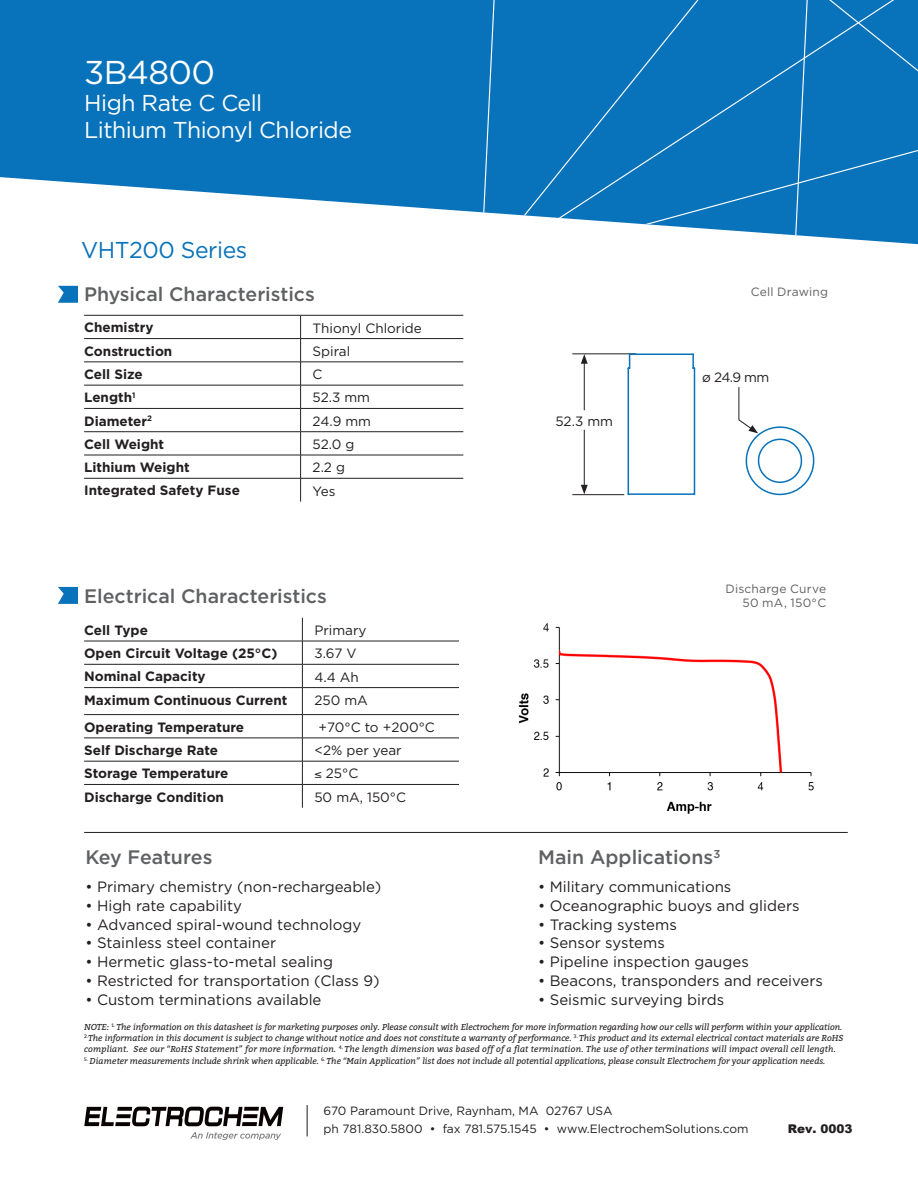
<style>
.page{position:relative;width:918px;height:1188px;background:#fff}
.page>*{position:absolute;margin:0;border:0;box-sizing:border-box;transform-origin:0 0}
.t1{font:33px "Gotham";letter-spacing:-.02em;color:#fff}
.t2{font:22.95px "Gotham";letter-spacing:-.02em;color:#fff}
.t3{font:22.95px "Gotham";letter-spacing:-.02em;color:#0872ba}
.t4{font:500 19.5px "Gotham";color:#5f6062}
.t5{font:15px "Gotham";color:#231f20}
.t6{font:700 13.5px "Gotham";color:#231f20}
.t7{font:13.5px "Gotham";color:#231f20}
.t8{font:12px "Gotham";color:#231f20}
.t9{font:12px "Gotham";letter-spacing:.02em;color:#5f6062}
.t10{font:900 12px "Arial";color:#231f20}
.t11{font:italic 8.7px/11.2px "Bitter";color:#231f20}
</style>
<div class="page">
<svg style="left:0;top:0;width:476px;height:212px;background:#1c7dbf"></svg>
<svg style="left:476px;top:0;width:442px;height:244px;background:#1b7dbf"></svg>
<svg style="left:790px;top:0;width:23px;height:244px;background:#1e7ec0"></svg>
<svg style="left:84px;top:1107px;width:199px;height:19px"></svg>
<svg style="left:190px;top:1132px;width:91px;height:8px"></svg>
<hr style="left:307px;top:1105px;width:1px;height:31px;background:#231f20">
<hr style="left:84px;top:641px;width:218px;height:1px;background:#231f20">
<hr style="left:302px;top:641px;width:157px;height:1px;background:#231f20">
<hr style="left:84px;top:664px;width:218px;height:1px;background:#231f20">
<hr style="left:302px;top:664px;width:157px;height:1px;background:#231f20">
<hr style="left:84px;top:687px;width:218px;height:1px;background:#231f20">
<hr style="left:302px;top:687px;width:157px;height:1px;background:#231f20">
<hr style="left:84px;top:714px;width:218px;height:1px;background:#231f20">
<hr style="left:302px;top:714px;width:157px;height:1px;background:#231f20">
<svg style="left:302px;top:618px;width:1px;height:190px"></svg>
<hr style="left:84px;top:738px;width:218px;height:1px;background:#231f20">
<hr style="left:302px;top:738px;width:157px;height:1px;background:#231f20">
<hr style="left:84px;top:761px;width:218px;height:1px;background:#231f20">
<hr style="left:302px;top:761px;width:157px;height:1px;background:#231f20">
<hr style="left:84px;top:784px;width:218px;height:1px;background:#231f20">
<hr style="left:302px;top:784px;width:157px;height:1px;background:#231f20">
<hr style="left:84px;top:385px;width:217px;height:1px;background:#231f20">
<hr style="left:301px;top:385px;width:162px;height:1px;background:#231f20">
<hr style="left:84px;top:455px;width:217px;height:1px;background:#231f20">
<hr style="left:301px;top:455px;width:162px;height:1px;background:#231f20">
<hr style="left:84px;top:315px;width:217px;height:1px;background:#231f20">
<hr style="left:301px;top:315px;width:162px;height:1px;background:#231f20">
<hr style="left:84px;top:338px;width:217px;height:1px;background:#231f20">
<hr style="left:301px;top:338px;width:162px;height:1px;background:#231f20">
<hr style="left:84px;top:408px;width:217px;height:1px;background:#231f20">
<hr style="left:301px;top:408px;width:162px;height:1px;background:#231f20">
<hr style="left:84px;top:431px;width:217px;height:1px;background:#231f20">
<hr style="left:301px;top:431px;width:162px;height:1px;background:#231f20">
<hr style="left:84px;top:478px;width:217px;height:1px;background:#231f20">
<hr style="left:301px;top:478px;width:162px;height:1px;background:#231f20">
<svg style="left:300px;top:315px;width:1px;height:187px"></svg>
<hr style="left:84px;top:362px;width:217px;height:1px;background:#231f20">
<hr style="left:301px;top:362px;width:162px;height:1px;background:#231f20">
<svg style="left:58px;top:286px;width:20px;height:17px"></svg>
<svg style="left:58px;top:587px;width:20px;height:17px"></svg>
<hr style="left:84px;top:832px;width:764px;height:1px;background:#231f20">
<img style="left:518px;top:623px;width:296px;height:191px">
<hr style="left:572px;top:353px;width:64px;height:1px;background:#231f20">
<hr style="left:572px;top:494px;width:52px;height:1px;background:#231f20">
<hr style="left:584px;top:361px;width:1px;height:49px;background:#231f20">
<svg style="left:581px;top:354px;width:7px;height:10px"></svg>
<hr style="left:584px;top:430px;width:1px;height:57px;background:#231f20">
<svg style="left:581px;top:485px;width:7px;height:9px"></svg>
<hr style="left:628px;top:493px;width:66px;height:2px;background:#0872ba">
<hr style="left:630px;top:354px;width:63px;height:1px;background:#0872ba">
<hr style="left:694px;top:368px;width:1px;height:126px;background:#0872ba">
<hr style="left:628px;top:368px;width:1px;height:126px;background:#0872ba">
<svg style="left:692px;top:354px;width:2px;height:15px"></svg>
<svg style="left:628px;top:354px;width:2px;height:15px"></svg>
<svg style="left:738px;top:387px;width:77px;height:109px"></svg>
<p class="t1" style="left:84px;top:54px;width:132px">3B4800</p>
<p class="t2" style="left:84px;top:90px;width:180px">High Rate C Cell</p>
<p class="t2" style="left:84px;top:117px;width:269px">Lithium Thionyl Chloride</p>
<p class="t3" style="left:81px;top:238px;width:168px">VHT200 Series</p>
<p class="t4" style="left:84px;top:283px;width:232px">Physical Characteristics</p>
<p class="t6" style="left:84px;top:320px;width:71px">Chemistry</p>
<p class="t7" style="left:313px;top:320px;width:111px">Thionyl Chloride</p>
<p class="t6" style="left:84px;top:343px;width:90px">Construction</p>
<p class="t7" style="left:313px;top:344px;width:39px">Spiral</p>
<p class="t6" style="left:84px;top:366px;width:60px">Cell Size</p>
<p class="t7" style="left:313px;top:367px;width:11px">C</p>
<p class="t6" style="left:84px;top:390px;width:53px">Length<sup>1</sup></p>
<p class="t7" style="left:313px;top:390px;width:59px">52.3 mm</p>
<p class="t6" style="left:84px;top:413px;width:69px">Diameter<sup>2</sup></p>
<p class="t7" style="left:313px;top:413px;width:60px">24.9 mm</p>
<p class="t6" style="left:84px;top:436px;width:82px">Cell Weight</p>
<p class="t7" style="left:313px;top:437px;width:43px">52.0 g</p>
<p class="t6" style="left:84px;top:460px;width:107px">Lithium Weight</p>
<p class="t7" style="left:313px;top:460px;width:34px">2.2 g</p>
<p class="t6" style="left:84px;top:483px;width:157px">Integrated Safety Fuse</p>
<p class="t7" style="left:313px;top:483px;width:24px">Yes</p>
<p class="t4" style="left:84px;top:585px;width:244px">Electrical Characteristics</p>
<p class="t6" style="left:84px;top:622px;width:65px">Cell Type</p>
<p class="t7" style="left:314px;top:623px;width:54px">Primary</p>
<p class="t6" style="left:84px;top:646px;width:195px">Open Circuit Voltage (25°C)</p>
<p class="t7" style="left:314px;top:646px;width:44px">3.67 V</p>
<p class="t6" style="left:84px;top:669px;width:123px">Nominal Capacity</p>
<p class="t7" style="left:314px;top:669px;width:46px">4.4 Ah</p>
<p class="t6" style="left:84px;top:692px;width:205px">Maximum Continuous Current</p>
<p class="t7" style="left:314px;top:693px;width:55px">250 mA</p>
<p class="t6" style="left:84px;top:719px;width:162px">Operating Temperature</p>
<p class="t7" style="left:318px;top:720px;width:118px">+70°C to +200°C</p>
<p class="t6" style="left:84px;top:742px;width:136px">Self Discharge Rate</p>
<p class="t7" style="left:314px;top:743px;width:89px">&lt;2% per year</p>
<p class="t6" style="left:84px;top:766px;width:146px">Storage Temperature</p>
<p class="t7" style="left:314px;top:766px;width:45px">≤ 25°C</p>
<p class="t6" style="left:84px;top:789px;width:141px">Discharge Condition</p>
<p class="t7" style="left:314px;top:790px;width:93px">50 mA, 150°C</p>
<p class="t4" style="left:85px;top:846px;width:129px">Key Features</p>
<p class="t5" style="left:85px;top:879px;width:297px">• Primary chemistry (non-rechargeable)</p>
<p class="t5" style="left:85px;top:897px;width:158px">• High rate capability</p>
<p class="t5" style="left:85px;top:916px;width:277px">• Advanced spiral-wound technology</p>
<p class="t5" style="left:85px;top:935px;width:192px">• Stainless steel container</p>
<p class="t5" style="left:85px;top:954px;width:249px">• Hermetic glass-to-metal sealing</p>
<p class="t5" style="left:85px;top:972px;width:296px">• Restricted for transportation (Class 9)</p>
<p class="t5" style="left:85px;top:991px;width:238px">• Custom terminations available</p>
<p class="t9" style="left:751px;top:285px;width:79px">Cell Drawing</p>
<p class="t7" style="left:556px;top:413px;width:59px">52.3 mm</p>
<p class="t7" style="left:702px;top:370px;width:69px">ø 24.9 mm</p>
<p class="t9" style="left:726px;top:582px;width:102px">Discharge Curve</p>
<p class="t9" style="left:742px;top:597px;width:85px">50 mA, 150°C</p>
<p class="t4" style="left:538px;top:846px;width:184px">Main Applications<sup>3</sup></p>
<p class="t5" style="left:538px;top:879px;width:195px">• Military communications</p>
<p class="t5" style="left:538px;top:897px;width:263px">• Oceanographic buoys and gliders</p>
<p class="t5" style="left:538px;top:916px;width:140px">• Tracking systems</p>
<p class="t5" style="left:538px;top:935px;width:128px">• Sensor systems</p>
<p class="t5" style="left:538px;top:954px;width:212px">• Pipeline inspection gauges</p>
<p class="t5" style="left:538px;top:972px;width:286px">• Beacons, transponders and receivers</p>
<p class="t5" style="left:538px;top:991px;width:188px">• Seismic surveying birds</p>
<p class="t11" style="left:84px;top:1021px;width:760px">NOTE: <sup>1.</sup> The information on this datasheet is for marketing purposes only. Please consult with Electrochem for more information regarding how our cells will perform within your application.</p>
<p class="t11" style="left:84px;top:1032px;width:761px"><sup>2.</sup> The information in this document is subject to change without notice and does not constitute a warranty of performance. <sup>3.</sup> This product and its external electrical contact materials are RoHS compliant. See our “RoHS Statement” for more information. <sup>4.</sup> The length dimension was based off of a flat termination. The use of other terminations will impact overall cell length.</p>
<p class="t11" style="left:84px;top:1055px;width:743px"><sup>5.</sup> Diameter measurements include shrink when applicable. <sup>6.</sup> The “Main Application” list does not include all potential applications, please consult Electrochem for your application needs.</p>
<p class="t8" style="left:324px;top:1104px;width:290px">670 Paramount Drive, Raynham, MA 02767 USA</p>
<p class="t8" style="left:324px;top:1122px;width:426px">ph 781.830.5800 • fax 781.575.1545 • www.ElectrochemSolutions.com</p>
<p class="t10" style="left:788px;top:1120px;width:66px">Rev. 0003</p>
</div>
